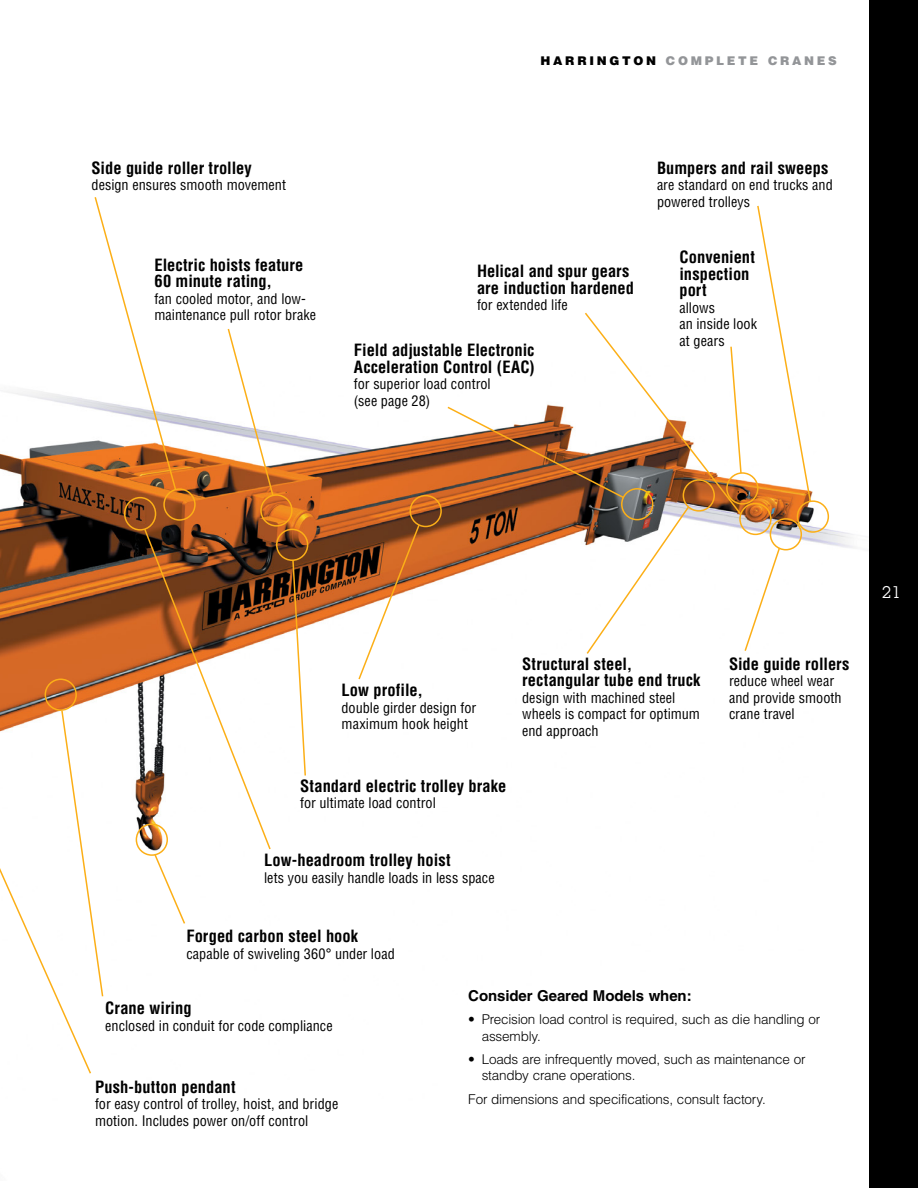
<style>
.page{position:relative;width:918px;height:1188px;background:#fff}
.page>*{position:absolute;margin:0;border:0;box-sizing:border-box;transform-origin:0 0}
.t1{font:700 condensed 16.5px/16.5px "Helvetica";color:#000}
.t2{font:16.5px "Lubalin Graph";color:#fff}
.t3{font:700 15px "Helvetica";letter-spacing:-.005em;color:#000}
.t4{font:condensed 14.25px/16.5px "Helvetica";color:#000}
.t5{font:300 13.5px/16.5px "Helvetica";letter-spacing:-.015em;color:#000}
.t6{font:900 12px "Helvetica";letter-spacing:.225em;color:#939598}
.s1{color:#000}
</style>
<div class="page">
<img style="left:0;top:391px;width:855px;height:462px">
<svg style="left:291px;top:559px;width:16px;height:218px"></svg>
<div style="left:276px;top:529px;width:32px;height:32px;border:2px solid #fcaf17;border-radius:50%"></div>
<div style="left:797px;top:500px;width:32px;height:33px;border:2px solid #fcaf17;border-radius:50%"></div>
<svg style="left:446px;top:205px;width:366px;height:450px"></svg>
<div style="left:770px;top:518px;width:32px;height:32px;border:2px solid #fcaf17;border-radius:50%"></div>
<div style="left:124px;top:497px;width:32px;height:34px;border:2px solid #fcaf17;border-radius:50%"></div>
<svg style="left:143px;top:527px;width:129px;height:397px"></svg>
<div style="left:136px;top:823px;width:32px;height:33px;border:2px solid #fcaf17;border-radius:50%"></div>
<svg style="left:227px;top:328px;width:48px;height:170px"></svg>
<div style="left:260px;top:494px;width:33px;height:33px;border:2px solid #fcaf17;border-radius:50%"></div>
<svg style="left:357px;top:523px;width:64px;height:158px"></svg>
<div style="left:409px;top:495px;width:33px;height:32px;border:2px solid #fcaf17;border-radius:50%"></div>
<svg style="left:93px;top:197px;width:84px;height:294px"></svg>
<div style="left:163px;top:488px;width:33px;height:33px;border:2px solid #fcaf17;border-radius:50%"></div>
<svg style="left:0;top:709px;width:104px;height:365px"></svg>
<div style="left:45px;top:679px;width:32px;height:32px;border:2px solid #fcaf17;border-radius:50%"></div>
<div style="left:869px;top:0;width:49px;height:1188px;background:#000"></div>
<p class="t1" style="left:92px;top:159px;width:162px">Side guide roller trolley</p>
<p class="t4" style="left:92px;top:177px;width:196px">design ensures smooth movement</p>
<p class="t1" style="left:154px;top:256px;width:150px">Electric hoists feature<br>60 minute rating,</p>
<p class="t4" style="left:154px;top:290px;width:163px">fan cooled motor, and low&shy;maintenance pull rotor brake</p>
<p class="t6" style="left:541px;top:53px;width:298px"><span class="s1">HARRINGTON</span> COMPLETE CRANES</p>
<p class="t1" style="left:477px;top:263px;width:159px">Helical and spur gears are induction hardened</p>
<p class="t4" style="left:477px;top:297px;width:92px">for extended life</p>
<p class="t1" style="left:354px;top:342px;width:182px">Field adjustable Electronic<br>Acceleration Control (EAC)</p>
<p class="t4" style="left:354px;top:375px;width:138px">for superior load control (see page 28)</p>
<p class="t1" style="left:657px;top:159px;width:173px">Bumpers and rail sweeps</p>
<p class="t4" style="left:657px;top:177px;width:177px">are standard on end trucks and powered trolleys</p>
<p class="t1" style="left:680px;top:249px;width:77px">Convenient inspection port</p>
<p class="t4" style="left:680px;top:299px;width:79px">allows<br>an inside look at gears</p>
<p class="t1" style="left:342px;top:682px;width:83px">Low profile,</p>
<p class="t4" style="left:342px;top:699px;width:136px">double girder design for maximum hook height</p>
<p class="t1" style="left:300px;top:777px;width:208px">Standard electric trolley brake</p>
<p class="t4" style="left:300px;top:794px;width:137px">for ultimate load control</p>
<p class="t1" style="left:522px;top:656px;width:180px">Structural steel, rectangular tube end truck</p>
<p class="t4" style="left:522px;top:689px;width:179px">design with machined steel wheels is compact for optimum end approach</p>
<p class="t1" style="left:264px;top:852px;width:188px">Low-headroom trolley hoist</p>
<p class="t4" style="left:264px;top:869px;width:232px">lets you easily handle loads in less space</p>
<p class="t1" style="left:186px;top:928px;width:173px">Forged carbon steel hook</p>
<p class="t4" style="left:186px;top:945px;width:210px">capable of swiveling 360° under load</p>
<p class="t1" style="left:729px;top:655px;width:122px">Side guide rollers</p>
<p class="t4" style="left:729px;top:673px;width:114px">reduce wheel wear and provide smooth crane travel</p>
<p class="t1" style="left:105px;top:1000px;width:88px">Crane wiring</p>
<p class="t4" style="left:105px;top:1017px;width:229px">enclosed in conduit for code compliance</p>
<p class="t1" style="left:95px;top:1078px;width:142px">Push-button pendant</p>
<p class="t4" style="left:95px;top:1096px;width:245px">for easy control of trolley, hoist, and bridge motion. Includes power on/off control</p>
<p class="t3" style="left:468px;top:987px;width:225px">Consider Geared Models when:</p>
<p class="t5" style="left:482px;top:1011px;width:340px;text-indent:-14px">• Precision load control is required, such as die handling or assembly.</p>
<p class="t5" style="left:482px;top:1051px;width:325px;text-indent:-14px">• Loads are infrequently moved, such as maintenance or standby crane operations.</p>
<p class="t5" style="left:468px;top:1090px;width:299px">For dimensions and specifications, consult factory.</p>
<p class="t2" style="left:882px;top:582px;width:21px">21</p>
</div>
